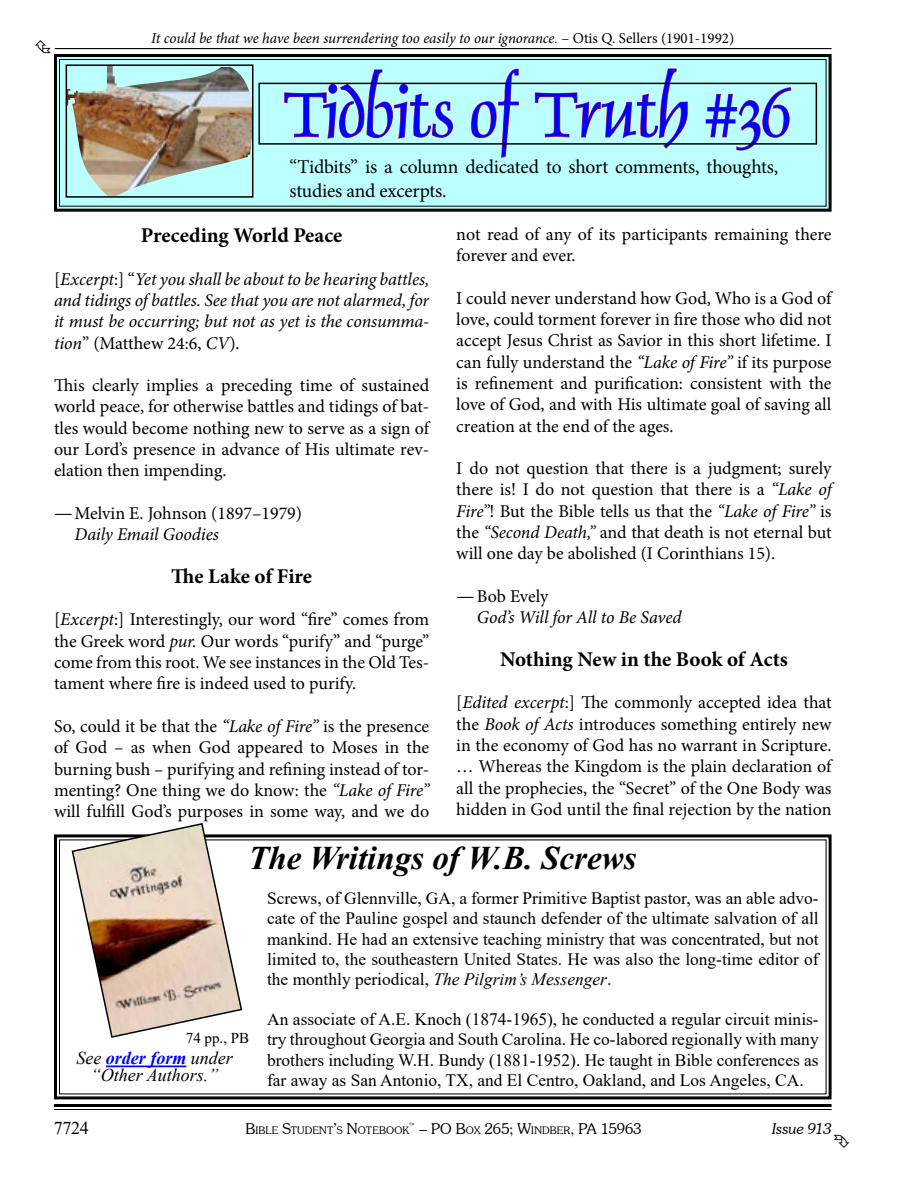
<style>
.page{position:relative;width:918px;height:1188px;background:#fff}
.page>*{position:absolute;margin:0;border:0;box-sizing:border-box;transform-origin:0 0}
.t1{font:72px "Dauphin Plain";letter-spacing:-.01em;color:#00f}
.t2{font:italic 700 33px "Times New Roman";color:#000}
.t3{font:700 21px "Minion Pro";color:#000}
.t4{font:19.5px/23.4px "Minion Pro";letter-spacing:-.01em;color:#000}
.t5{font:18px/21.3px "Minion Pro";color:#000;text-align:justify}
.t6{font:italic 18px/21.3px "Minion Pro";letter-spacing:-.005em;color:#000;text-align:justify}
.t7{font:italic 18px/16.5px "Times New Roman";color:#000;text-align:center}
.t8{font:18px "Times New Roman";color:#000}
.t9{font:17.4px/20.2px "Times New Roman";color:#000;text-align:justify}
.t10{font:italic 15px "Minion Pro";letter-spacing:-.005em;color:#000}
.t11{font:300 15px "Souvenir IT Cby BT";color:#000}
.t12{font:italic 300 15px "Souvenir IT Cby BT";color:#000}
.t13{font:15px "Times New Roman";color:#000}
.t14{font:300 10.5px "Souvenir IT Cby BT";letter-spacing:.015em;color:#000}
.t15{font:300 8.7px "Souvenir IT Cby BT";color:#000}
.s1{font-style:normal}
.s2{font-size:20.25px}
.s3{font-style:italic}
.s4{font-style:normal;font-size:20.25px}
.s5{font-weight:700;color:#00f}
.s6{font-size:10.5px}
.s7{font-size:15px}
</style>
<div class="page">
<hr style="left:54px;top:1104px;width:778px;height:3px;background:#000">
<hr style="left:54px;top:1109px;width:778px;height:1px;background:#000">
<hr style="left:55px;top:48px;width:777px;height:1px;background:#000">
<svg style="left:54px;top:54px;width:778px;height:158px;background:#a7e3e3"></svg>
<div style="left:59px;top:59px;width:768px;height:148px;border:1px solid #000"></div>
<div style="left:259px;top:83px;width:557px;height:61px;background:#bcffff"></div>
<svg style="left:284px;top:69px;width:169px;height:70px"></svg>
<svg style="left:471px;top:68px;width:48px;height:90px"></svg>
<svg style="left:535px;top:68px;width:153px;height:81px"></svg>
<svg style="left:705px;top:87px;width:87px;height:64px"></svg>
<div style="left:258px;top:83px;width:559px;height:62px;border:2px solid #000"></div>
<img style="left:69px;top:65px;width:185px;height:132px">
<div style="left:66px;top:64px;width:187px;height:134px;border:2px solid #000"></div>
<svg style="left:54px;top:834px;width:778px;height:266px"></svg>
<hr style="left:106px;top:1066px;width:80px;height:1px;background:#00f">
<svg style="left:71px;top:823px;width:172px;height:216px"></svg>
<p class="t10" style="left:151px;top:28px;width:585px">It could be that we have been surrendering too easily to our ignorance. <span class="s1">– Otis Q. Sellers (1901-1992)</span></p>
<h1 class="t1" style="left:283px;top:69px;width:511px">Tidbits of Truth #36</h1>
<p class="t4" style="left:290px;top:155px;width:490px">“Tidbits” is a column dedicated to short comments, thoughts, studies and excerpts.</p>
<p class="t3" style="left:141px;top:221px;width:203px">Preceding World Peace</p>
<p class="t6" style="left:54px;top:268px;width:377px"><span class="s1">[</span>Excerpt<span class="s1">:] “</span>Yet you shall be about to be hearing battles, and tidings of battles. See that you are not alarmed, for it must be occurring; but not as yet is the consumma&shy;tion<span class="s1">” (Matthew 24:6,</span> CV<span class="s1">).</span></p>
<p class="t5" style="left:54px;top:375px;width:377px">This clearly implies a preceding time of sustained world peace, for otherwise battles and tidings of bat&shy;tles would become nothing new to serve as a sign of our Lord’s presence in advance of His ultimate rev&shy;elation then impending.</p>
<p class="t5" style="left:75px;top:503px;width:229px;text-indent:-21px"><span class="s2">—</span>Melvin E. Johnson (1897–1979)<br><span class="s3">Daily Email Goodies</span></p>
<p class="t3" style="left:171px;top:561px;width:142px">The Lake of Fire</p>
<p class="t5" style="left:54px;top:609px;width:377px">[<span class="s3">Excerpt</span>:] Interestingly, our word “fire” comes from the Greek word <span class="s3">pur.</span> Our words “purify” and “purge” come from this root. We see instances in the Old Tes&shy;tament where fire is indeed used to purify.</p>
<p class="t5" style="left:54px;top:716px;width:377px">So, could it be that the <span class="s3">“Lake of Fire”</span> is the presence of God – as when God appeared to Moses in the burning bush – purifying and refining instead of tor&shy;menting? One thing we do know: the <span class="s3">“Lake of Fire” </span>will fulfill God’s purposes in some way, and we do</p>
<p class="t5" style="left:456px;top:224px;width:377px">not read of any of its participants remaining there forever and ever.</p>
<p class="t5" style="left:456px;top:287px;width:377px">I could never understand how God, Who is a God of love, could torment forever in fire those who did not accept Jesus Christ as Savior in this short lifetime. I can fully understand the <span class="s3">“Lake of Fire”</span> if its purpose is refinement and purification: consistent with the love of God, and with His ultimate goal of saving all creation at the end of the ages.</p>
<p class="t5" style="left:456px;top:458px;width:377px">I do not question that there is a judgment; surely there is! I do not question that there is a <span class="s3">“Lake of Fire”</span>! But the Bible tells us that the <span class="s3">“Lake of Fire”</span> is the <span class="s3">“Second Death,”</span> and that death is not eternal but will one day be abolished (I Corinthians 15).</p>
<p class="t6" style="left:477px;top:586px;width:206px;text-indent:-21px"><span class="s4">—</span><span class="s1">Bob Evely<br></span>God’s Will for All to Be Saved</p>
<p class="t3" style="left:500px;top:644px;width:289px">Nothing New in the Book of Acts</p>
<p class="t5" style="left:456px;top:692px;width:377px">[<span class="s3">Edited excerpt</span>:] The commonly accepted idea that the <span class="s3">Book of Acts</span> introduces something entirely new in the economy of God has no warrant in Scripture. … Whereas the Kingdom is the plain declaration of all the prophecies, the “Secret” of the One Body was hidden in God until the final rejection by the nation</p>
<h2 class="t2" style="left:248px;top:835px;width:390px">The Writings of W.B. Screws</h2>
<p class="t9" style="left:267px;top:888px;width:553px">Screws, of Glennville, GA, a former Primitive Baptist pastor, was an able advo&shy;cate of the Pauline gospel and staunch defender of the ultimate salvation of all mankind. He had an extensive teaching ministry that was concentrated, but not limited to, the southeastern United States. He was also the long-time editor of the monthly periodical, <span class="s3">The Pilgrim’s Messenger</span>.</p>
<p class="t9" style="left:267px;top:1009px;width:553px">An associate of A.E. Knoch (1874-1965), he conducted a regular circuit minis&shy;try throughout Georgia and South Carolina. He co-labored regionally with many brothers including W.H. Bundy (1881-1952). He taught in Bible conferences as far away as San Antonio, TX, and El Centro, Oakland, and Los Angeles, CA.</p>
<p class="t13" style="left:186px;top:1027px;width:65px">74 pp., PB</p>
<p class="t7" style="left:76px;top:1050px;width:158px">See <span class="s5">order form</span> under “Other Authors.”</p>
<p class="t8" style="left:54px;top:1115px;width:36px">7724</p>
<p class="t11" style="left:419px;top:1119px;width:224px">– PO B<span class="s6">OX</span> 265; W<span class="s6">INDBER</span>, PA 15963</p>
<p class="t12" style="left:772px;top:1119px;width:61px">Issue 913</p>
<p class="t14" style="left:245px;top:1124px;width:165px"><span class="s7">B</span>IBLE <span class="s7">S</span>TUDENT<span class="s7">’</span>S <span class="s7">N</span>OTEBOOK</p>
<p class="t15" style="left:408px;top:1121px;width:9px">™</p>
</div>
